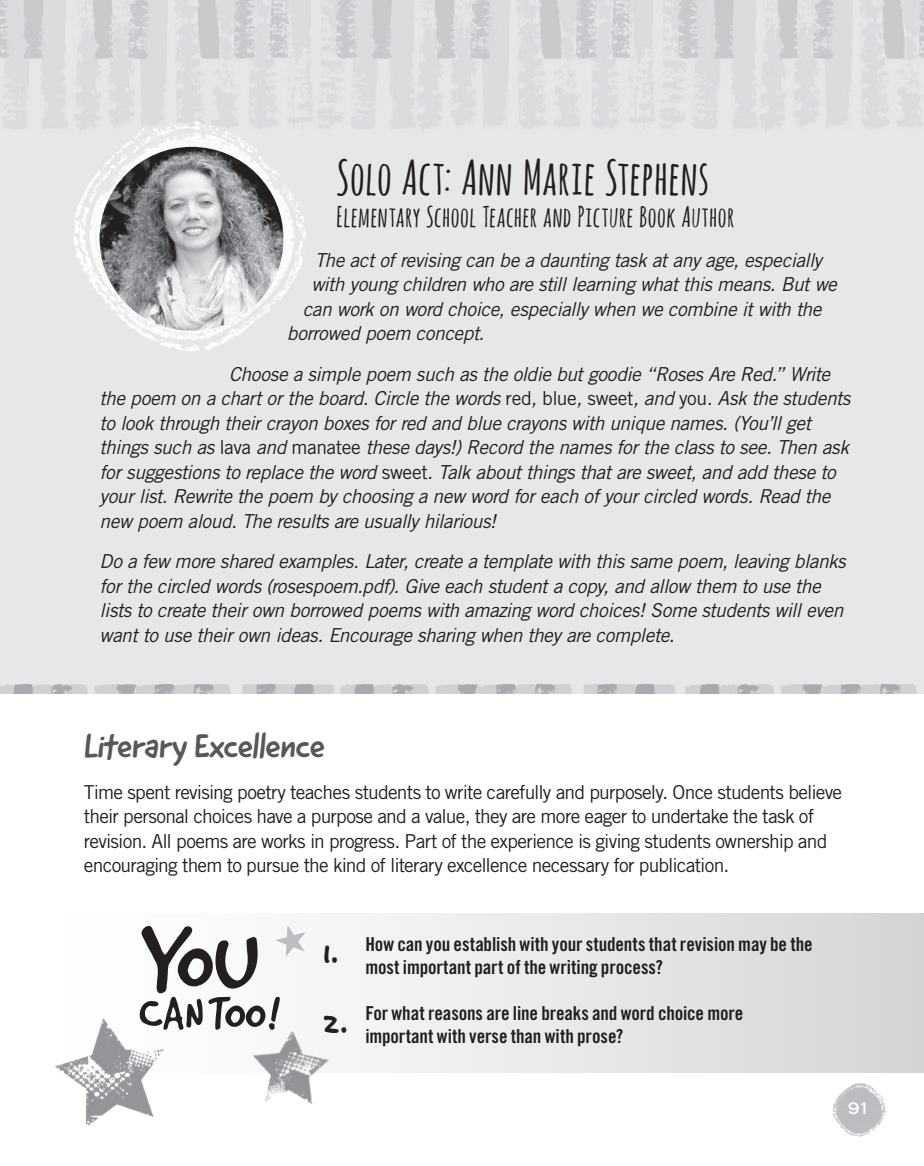
<style>
.page{position:relative;width:924px;height:1166px;background:#fff}
.page>*{position:absolute;margin:0;border:0;box-sizing:border-box;transform-origin:0 0}
.Body{font:91.7px "Good Dog Cool";color:#231f20}
.Body-2{font:51.62px "Good Dog Cool";color:#231f20}
.Solo_Act_-_Title{font:700 47.25px "Amatic SC";color:#231f20}
.S3{font:35px "Good Dog New";letter-spacing:-.035em;color:#57585a}
.Solo_Act_-_Title-2{font:700 28px "Amatic SC";color:#231f20}
.Body-3{font:italic 19.25px/24.5px "Trade Gothic LT Std";letter-spacing:-.02em;color:#231f20}
.Body-4{font:19.25px/24.5px "Trade Gothic LT Std";letter-spacing:-.04em;color:#231f20}
.You_Can_Too_-_Body{font:19.25px/22.8px "Trade Gothic LT Std Bd Cn 20";letter-spacing:-.005em;color:#231f20}
.t1{font:700 expanded 15.75px "Trade Gothic LT Std";color:#fff}
.s1{font-style:normal}
.s2{font-family:"Good Dog New"}
.s3{font-family:"Good Dog Cool";font-size:36.75px}
</style>
<div class="page">
<div style="left:0;top:0;width:924px;height:693px;background:#e6e7e9"></div>
<img style="left:0;top:684px;width:917px;height:9px">
<img style="left:0;top:0;width:924px;height:130px">
<div style="left:0;top:914px;width:924px;height:158px;background:linear-gradient(to right,#fff,#d5d6d9)"></div>
<img style="left:53px;top:112px;width:272px;height:239px">
<img style="left:100px;top:147px;width:184px;height:184px;border-radius:92px">
<img style="left:45px;top:1007px;width:130px;height:121px">
<img style="left:244px;top:1021px;width:88px;height:83px">
<img style="left:833px;top:1083px;width:53px;height:54px">
<svg style="left:272px;top:920px;width:39px;height:38px"></svg>
<p class="Solo_Act_-_Title" style="left:336px;top:144px;width:377px">Solo Act: Ann Marie Stephens</p>
<p class="Solo_Act_-_Title-2" style="left:336px;top:196px;width:401px">Elementary School Teacher and Picture Book Author</p>
<p class="Body-3" style="left:315px;top:248px;width:509px">The act of revising can be a daunting task at any age, especially</p>
<p class="Body-3" style="left:311px;top:272px;width:527px">with young children who are still learning what this means. But we</p>
<p class="Body-3" style="left:303px;top:297px;width:520px">can work on word choice, especially when we combine it with the</p>
<p class="Body-3" style="left:287px;top:321px;width:199px">borrowed poem concept.</p>
<p class="Body-3" style="left:100px;top:362px;width:752px;text-indent:129px">Choose a simple poem such as the oldie but goodie “Roses Are Red.” Write the poem on a chart or the board. Circle the words <span class="s1">red</span>, <span class="s1">blue</span>, <span class="s1">sweet</span>, and <span class="s1">you</span>. Ask the students to look through their crayon boxes for red and blue crayons with unique names. (You’ll get things such as <span class="s1">lava</span> and <span class="s1">manatee</span> these days!) Record the names for the class to see. Then ask for suggestions to replace the word <span class="s1">sweet</span>. Talk about things that are sweet, and add these to your list. Rewrite the poem by choosing a new word for each of your circled words. Read the new poem aloud. The results are usually hilarious!</p>
<p class="Body-3" style="left:100px;top:549px;width:748px">Do a few more shared examples. Later, create a template with this same poem, leaving blanks for the circled words (rosespoem.pdf). Give each student a copy, and allow them to use the lists to create their own borrowed poems with amazing word choices! Some students will even want to use their own ideas. Encourage sharing when they are complete.</p>
<p class="S3" style="left:84px;top:723px;width:243px">Literary Excellence</p>
<p class="Body-4" style="left:84px;top:779px;width:760px">Time spent revising poetry teaches students to write carefully and purposely. Once students believe their personal choices have a purpose and a value, they are more eager to undertake the task of revision. All poems are works in progress. Part of the experience is giving students ownership and encouraging them to pursue the kind of literary excellence necessary for publication.</p>
<p class="Body" style="left:140px;top:914px;width:119px"><span class="s2">Y</span>OU</p>
<p class="Body-2" style="left:139px;top:986px;width:142px">CAN TOO!</p>
<p class="You_Can_Too_-_Body" style="left:365px;top:932px;width:449px;text-indent:-42px"><span class="s3">1.</span> How can you establish with your students that revision may be the most important part of the writing process?</p>
<p class="You_Can_Too_-_Body" style="left:365px;top:1002px;width:380px;text-indent:-42px"><span class="s3">2.</span> For what reasons are line breaks and word choice more important with verse than with prose?</p>
<p class="t1" style="left:848px;top:1098px;width:23px">91</p>
</div>
